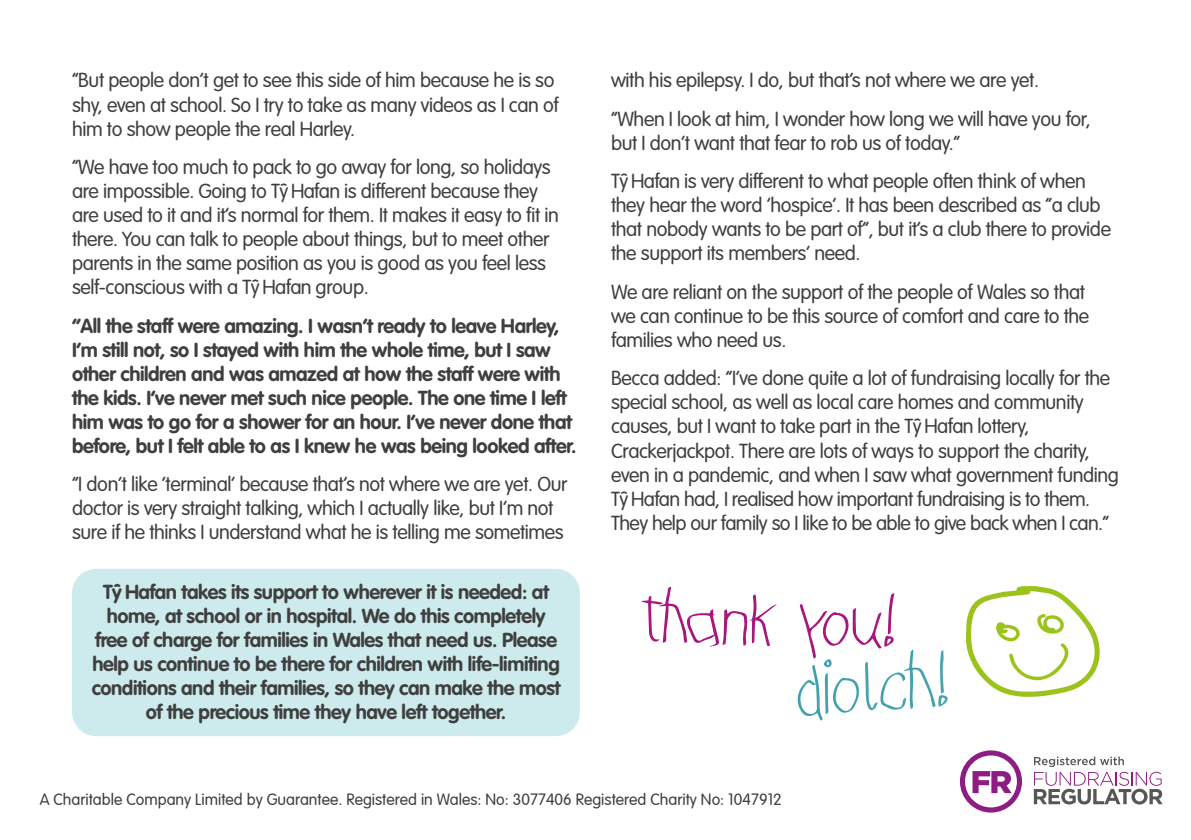
<style>
.page{position:relative;width:1191px;height:840px;background:#fff}
.page>*{position:absolute;margin:0;border:0;box-sizing:border-box;transform-origin:0 0}
.t1{font:300 20px/24px "VAG Rounded Std";letter-spacing:-.02em;color:#3f3f40}
.t2{font:700 20px/24px "VAG Rounded Std";letter-spacing:-.02em;color:#3f3f40}
.t3{font:300 16px "VAG Rounded";color:#3f3f40}
</style>
<div class="page">
<div style="left:72px;top:568px;width:508px;height:167px;background:#cdebed;border-radius:24px"></div>
<svg style="left:960px;top:750px;width:62px;height:62px"></svg>
<svg style="left:1033px;top:756px;width:129px;height:48px"></svg>
<svg style="left:797px;top:593px;width:151px;height:127px"></svg>
<svg style="left:642px;top:587px;width:134px;height:59px"></svg>
<svg style="left:966px;top:586px;width:133px;height:110px"></svg>
<p class="t1" style="left:72px;top:69px;width:488px">“But people don’t get to see this side of him because he is so shy, even at school. So I try to take as many videos as I can of him to show people the real Harley.</p>
<p class="t1" style="left:72px;top:156px;width:488px">“We have too much to pack to go away for long, so holidays are impossible. Going to Tyˆ Hafan is different because they are used to it and it’s normal for them. It makes it easy to fit in there. You can talk to people about things, but to meet other parents in the same position as you is good as you feel less self-conscious with a Tyˆ Hafan group.</p>
<p class="t2" style="left:72px;top:314px;width:506px">“All the staff were amazing. I wasn’t ready to leave Harley, I’m still not, so I stayed with him the whole time, but I saw other children and was amazed at how the staff were with the kids. I’ve never met such nice people. The one time I left him was to go for a shower for an hour. I’ve never done that before, but I felt able to as I knew he was being looked after.</p>
<p class="t1" style="left:72px;top:472px;width:497px">“I don’t like ‘terminal’ because that’s not where we are yet. Our doctor is very straight talking, which I actually like, but I’m not sure if he thinks I understand what he is telling me sometimes</p>
<p class="t2" style="left:92px;top:580px;width:470px;text-align:center">Tyˆ Hafan takes its support to wherever it is needed: at home, at school or in hospital. We do this completely free of charge for families in Wales that need us. Please help us continue to be there for children with life-limiting conditions and their families, so they can make the most of the precious time they have left together.</p>
<p class="t1" style="left:611px;top:62px;width:481px;line-height:38.4px">with his epilepsy. I do, but that’s not where we are yet. “When I look at him, I wonder how long we will have you for,</p>
<p class="t1" style="left:611px;top:124px;width:476px;line-height:38.4px">but I don’t want that fear to rob us of today.”<br>Tyˆ Hafan is very different to what people often think of when</p>
<p class="t1" style="left:611px;top:194px;width:501px">they hear the word ‘hospice’. It has been described as “a club that nobody wants to be part of”, but it’s a club there to provide the support its members’ need.</p>
<p class="t1" style="left:611px;top:280px;width:480px">We are reliant on the support of the people of Wales so that we can continue to be this source of comfort and care to the families who need us.</p>
<p class="t1" style="left:611px;top:367px;width:509px">Becca added: “I’ve done quite a lot of fundraising locally for the special school, as well as local care homes and community causes, but I want to take part in the Tyˆ Hafan lottery, Crackerjackpot. There are lots of ways to support the charity, even in a pandemic, and when I saw what government funding Tyˆ Hafan had, I realised how important fundraising is to them.<br>They help our family so I like to be able to give back when I can.”</p>
<p class="t3" style="left:40px;top:789px;width:743px">A Charitable Company Limited by Guarantee. Registered in Wales: No: 3077406 Registered Charity No: 1047912</p>
</div>
